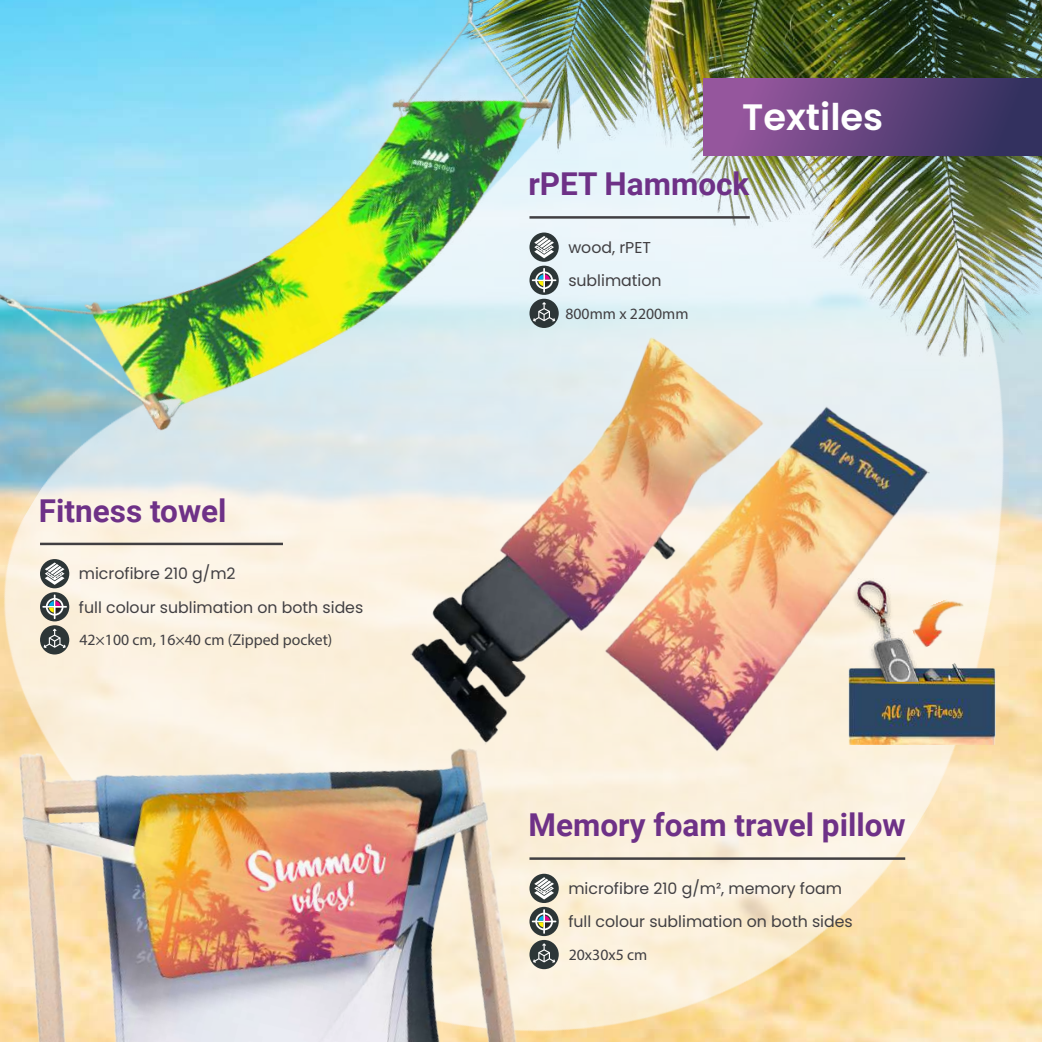
<style>
.page{position:relative;width:1042px;height:1042px;background:#fff}
.page>*{position:absolute;margin:0;border:0;box-sizing:border-box;transform-origin:0 0}
.t1{font:600 36.75px "Poppins";color:#fff}
.t2{font:700 31.5px "Roboto";color:#6e3187}
.t3{font:15.75px/33.1px "Poppins";color:#413f42}
.t4{font:15.75px "Myriad Pro";color:#413f42}
</style>
<div class="page">
<img style="left:156px;top:443px;width:886px;height:572px">
<img style="left:0;top:597px;width:156px;height:50px">
<img style="left:683px;top:0;width:359px;height:443px">
<img style="left:0;top:0;width:683px;height:597px">
<img style="left:0;top:647px;width:581px;height:395px">
<img style="left:397px;top:305px;width:547px;height:508px">
<div style="left:703px;top:78px;width:339px;height:78px;background:linear-gradient(to right,#9f5aa3,#2b2e5a)"></div>
<img style="left:925px;top:594px;width:48px;height:55px">
<img style="left:849px;top:658px;width:147px;height:86px">
<img style="left:852px;top:578px;width:73px;height:103px">
<div style="left:40px;top:592px;width:29px;height:29px;background:#2d3637;border-radius:50%"></div>
<div style="left:40px;top:559px;width:29px;height:29px;background:#2d3637;border-radius:50%"></div>
<svg style="left:45px;top:562px;width:20px;height:23px"></svg>
<hr style="left:54px;top:594px;width:2px;height:25px;background:#fff">
<hr style="left:42px;top:606px;width:25px;height:2px;background:#fff">
<svg style="left:46px;top:598px;width:17px;height:17px"></svg>
<svg style="left:40px;top:625px;width:29px;height:29px"></svg>
<hr style="left:40px;top:543px;width:243px;height:2px;background:#413f42">
<svg style="left:529px;top:266px;width:30px;height:29px"></svg>
<svg style="left:529px;top:232px;width:30px;height:30px"></svg>
<svg style="left:534px;top:236px;width:20px;height:22px"></svg>
<hr style="left:543px;top:268px;width:2px;height:24px;background:#fff">
<hr style="left:532px;top:279px;width:24px;height:2px;background:#fff">
<svg style="left:535px;top:271px;width:18px;height:18px"></svg>
<svg style="left:529px;top:299px;width:30px;height:29px"></svg>
<hr style="left:529px;top:216px;width:221px;height:3px;background:#413f42">
<div style="left:529px;top:907px;width:30px;height:29px;background:#2d3637;border-radius:50%"></div>
<svg style="left:529px;top:874px;width:30px;height:29px"></svg>
<svg style="left:534px;top:877px;width:20px;height:22px"></svg>
<hr style="left:543px;top:909px;width:2px;height:25px;background:#fff">
<hr style="left:532px;top:920px;width:24px;height:2px;background:#fff">
<svg style="left:535px;top:912px;width:18px;height:18px"></svg>
<svg style="left:529px;top:940px;width:30px;height:29px"></svg>
<hr style="left:529px;top:857px;width:376px;height:3px;background:#413f42">
<h2 class="t2" style="left:39px;top:488px;width:189px">Fitness towel</h2>
<p class="t3" style="left:79px;top:557px;width:286px">microfibre 210 g/m2<br>full colour sublimation on both sides</p>
<p class="t4" style="left:79px;top:630px;width:255px">42×100 cm, 16×40 cm (Zipped pocket)</p>
<h1 class="t1" style="left:742px;top:96px;width:143px">Textiles</h1>
<h2 class="t2" style="left:528px;top:162px;width:222px">rPET Hammock</h2>
<p class="t3" style="left:568px;top:231px;width:95px">wood, rPET sublimation</p>
<p class="t4" style="left:565px;top:304px;width:125px">800mm x 2200mm</p>
<h2 class="t2" style="left:528px;top:803px;width:379px">Memory foam travel pillow</h2>
<p class="t3" style="left:568px;top:872px;width:286px">microfibre 210 g/m², memory foam full colour sublimation on both sides</p>
<p class="t4" style="left:569px;top:945px;width:80px">20x30x5 cm</p>
</div>
